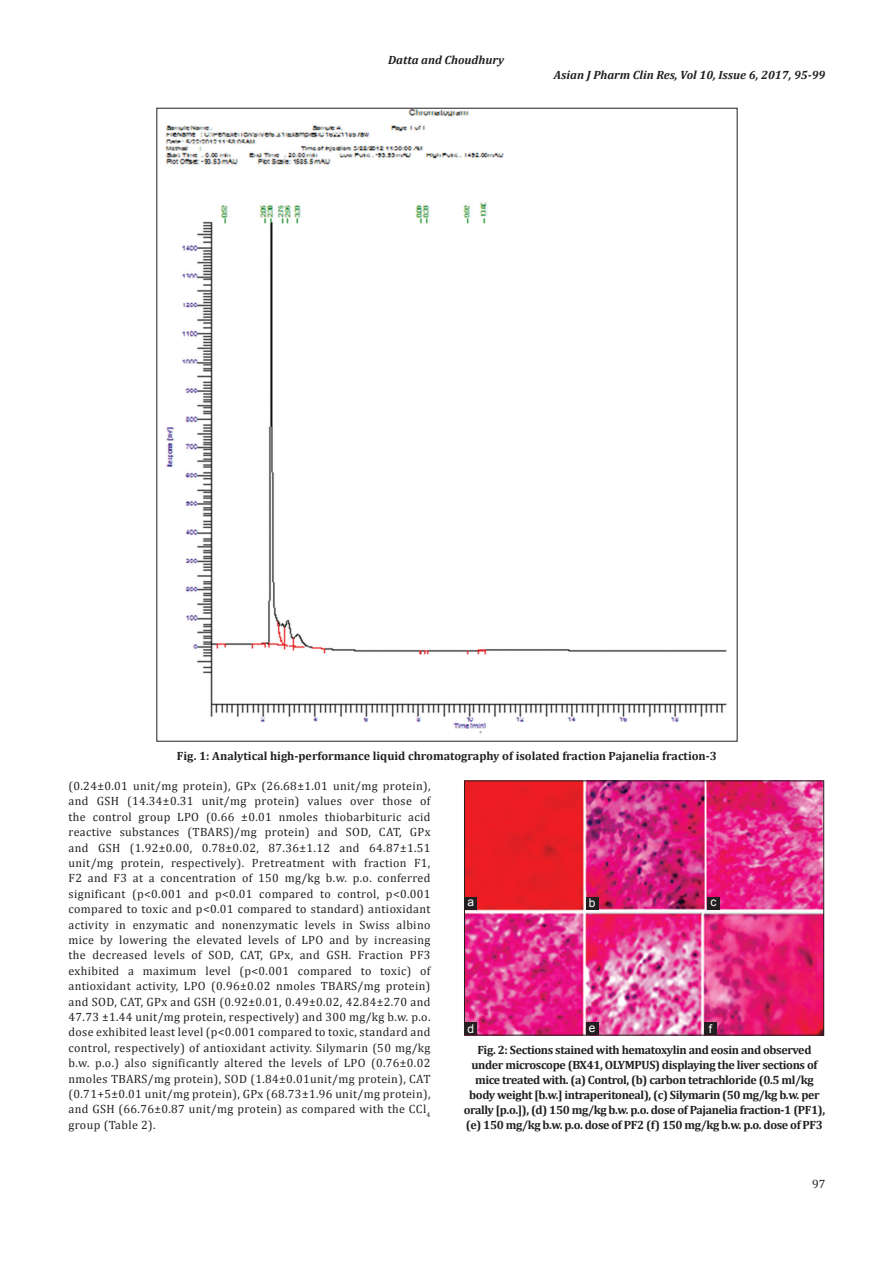
<style>
.page{position:relative;width:894px;height:1263px;background:#fff}
.page>*{position:absolute;margin:0;border:0;box-sizing:border-box;transform-origin:0 0}
.TX{font:12px/15.5px "Cambria";letter-spacing:.03em;color:#231f20;text-align:justify}
.FGC{font:700 12px/15px "Cambria";letter-spacing:-.03em;color:#231f20;text-align:center}
.FGC-2{font:700 12px "Cambria";color:#231f20}
.RH{font:italic 700 12px "Cambria";color:#231f20}
.LABEL{font:12px "Arial";color:#fff}
.F_No{font:12px "Cambria";color:#231f20}
</style>
<div class="page">
<img style="left:165px;top:110px;width:562px;height:628px">
<img style="left:466px;top:782px;width:355px;height:251px">
<div style="left:464px;top:1022px;width:13px;height:13px;background:#231f20"></div>
<div style="left:706px;top:897px;width:13px;height:12px;background:#231f20"></div>
<div style="left:585px;top:896px;width:13px;height:13px;background:#231f20"></div>
<div style="left:703px;top:1022px;width:13px;height:13px;background:#231f20"></div>
<div style="left:464px;top:896px;width:13px;height:13px;background:#231f20"></div>
<div style="left:585px;top:1022px;width:13px;height:12px;background:#231f20"></div>
<p class="RH" style="left:388px;top:51px;width:117px">Datta and Choudhury</p>
<p class="RH" style="left:553px;top:66px;width:273px">Asian J Pharm Clin Res, Vol 10, Issue 6, 2017, 95-99</p>
<p class="FGC-2" style="left:177px;top:747px;width:541px">Fig. 1: Analytical high-performance liquid chromatography of isolated fraction Pajanelia fraction-3</p>
<p class="TX" style="left:68px;top:778px;width:363px">(0.24±0.01 unit/mg protein), GPx (26.68±1.01 unit/mg protein), and GSH (14.34±0.31 unit/mg protein) values over those of the control group LPO (0.66 ±0.01 nmoles thiobarbituric acid reactive substances (TBARS)/mg protein) and SOD, CAT, GPx and GSH (1.92±0.00, 0.78±0.02, 87.36±1.12 and 64.87±1.51 unit/mg protein, respectively). Pretreatment with fraction F1, F2 and F3 at a concentration of 150 mg/kg b.w. p.o. conferred significant (p&lt;0.001 and p&lt;0.01 compared to control, p&lt;0.001 compared to toxic and p&lt;0.01 compared to standard) antioxidant activity in enzymatic and nonenzymatic levels in Swiss albino mice by lowering the elevated levels of LPO and by increasing the decreased levels of SOD, CAT, GPx, and GSH. Fraction PF3 exhibited a maximum level (p&lt;0.001 compared to toxic) of antioxidant activity, LPO (0.96±0.02 nmoles TBARS/mg protein) and SOD, CAT, GPx and GSH (0.92±0.01, 0.49±0.02, 42.84±2.70 and 47.73 ±1.44 unit/mg protein, respectively) and 300 mg/kg b.w. p.o. dose exhibited least level (p&lt;0.001 compared to toxic, standard and control, respectively) of antioxidant activity. Silymarin (50 mg/kg b.w. p.o.) also significantly altered the levels of LPO (0.76±0.02 nmoles TBARS/mg protein), SOD (1.84±0.01unit/mg protein), CAT (0.71+5±0.01 unit/mg protein), GPx (68.73±1.96 unit/mg protein), and GSH (66.76±0.87 unit/mg protein) as compared with the CCl<sub>4 </sub>group (Table 2).</p>
<p class="LABEL" style="left:467px;top:894px;width:8px">a</p>
<p class="LABEL" style="left:467px;top:1020px;width:8px">d</p>
<p class="LABEL" style="left:588px;top:894px;width:8px">b</p>
<p class="LABEL" style="left:710px;top:894px;width:7px">c</p>
<p class="LABEL" style="left:588px;top:1019px;width:8px">e</p>
<p class="LABEL" style="left:708px;top:1020px;width:5px">f</p>
<p class="FGC" style="left:463px;top:1041px;width:363px">Fig. 2: Sections stained with hematoxylin and eosin and observed under microscope (BX41, OLYMPUS) displaying the liver sections of mice treated with. (a) Control, (b) carbon tetrachloride (0.5 ml/kg body weight [b.w.] intraperitoneal), (c) Silymarin (50 mg/kg b.w. per orally [p.o.]), (d) 150 mg/kg b.w. p.o. dose of Pajanelia fraction-1 (PF1), (e) 150 mg/kg b.w. p.o. dose of PF2 (f) 150 mg/kg b.w. p.o. dose of PF3</p>
<p class="F_No" style="left:811px;top:1176px;width:15px">97</p>
</div>
